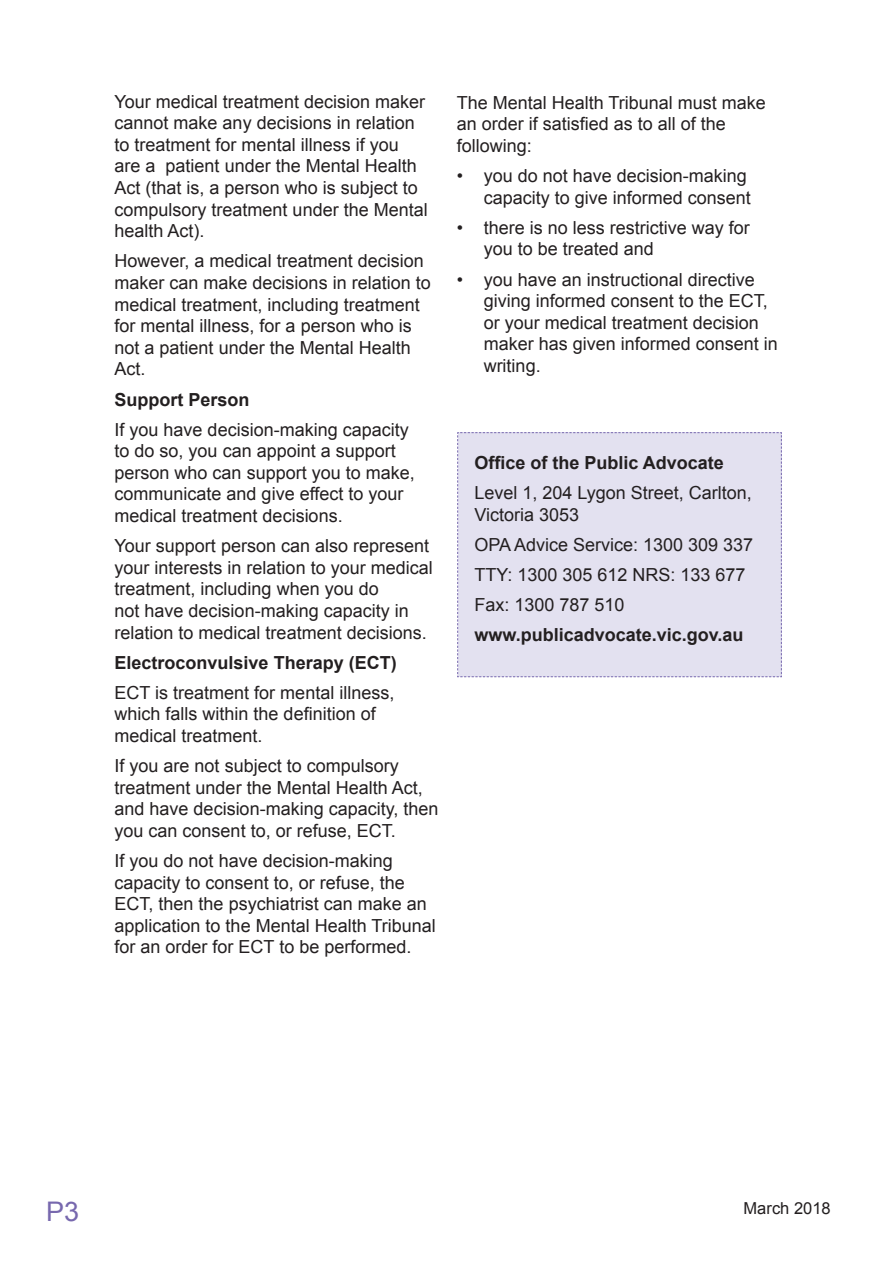
<style>
.page{position:relative;width:893px;height:1263px;background:#fff}
.page>*{position:absolute;margin:0;border:0;box-sizing:border-box;transform-origin:0 0}
.t1{font:27px "Arial";color:#7768ae}
.t2{font:18px/21.6px "Arial";color:#231f20}
.t3{font:700 18px "Arial";color:#231f20}
.t4{font:16.5px "Arial";color:#231f20}
</style>
<div class="page">
<div style="left:457px;top:432px;width:325px;height:245px;background:#e3e1f0"></div>
<p class="t2" style="left:115px;top:91px;width:315px">Your medical treatment decision maker cannot make any decisions in relation to treatment for mental illness if you are a patient under the Mental Health Act (that is, a person who is subject to compulsory treatment under the Mental health Act).</p>
<p class="t2" style="left:115px;top:250px;width:318px">However, a medical treatment decision maker can make decisions in relation to medical treatment, including treatment for mental illness, for a person who is not a patient under the Mental Health Act.</p>
<p class="t3" style="left:115px;top:387px;width:137px">Support Person</p>
<p class="t2" style="left:115px;top:419px;width:302px">If you have decision-making capacity to do so, you can appoint a support person who can support you to make, communicate and give effect to your medical treatment decisions.</p>
<p class="t2" style="left:115px;top:535px;width:320px">Your support person can also represent your interests in relation to your medical treatment, including when you do<br>not have decision-making capacity in relation to medical treatment decisions.</p>
<p class="t3" style="left:115px;top:650px;width:284px">Electroconvulsive Therapy (ECT)</p>
<p class="t2" style="left:115px;top:682px;width:281px">ECT is treatment for mental illness, which falls within the definition of medical treatment.</p>
<p class="t2" style="left:115px;top:755px;width:325px">If you are not subject to compulsory treatment under the Mental Health Act, and have decision-making capacity, then you can consent to, or refuse, ECT.</p>
<p class="t2" style="left:115px;top:850px;width:323px">If you do not have decision-making capacity to consent to, or refuse, the ECT, then the psychiatrist can make an application to the Mental Health Tribunal for an order for ECT to be performed.</p>
<p class="t2" style="left:457px;top:92px;width:311px">The Mental Health Tribunal must make an order if satisfied as to all of the following:</p>
<p class="t2" style="left:457px;top:165px;width:296px;text-align:right">• you do not have decision-making capacity to give informed consent</p>
<p class="t2" style="left:484px;top:217px;width:268px;text-indent:-27px">• there is no less restrictive way for you to be treated and</p>
<p class="t2" style="left:484px;top:269px;width:296px;text-indent:-27px">• you have an instructional directive giving informed consent to the ECT, or your medical treatment decision maker has given informed consent in writing.</p>
<p class="t3" style="left:474px;top:450px;width:251px">Office of the Public Advocate</p>
<p class="t2" style="left:474px;top:482px;width:279px">Level 1, 204 Lygon Street, Carlton,<br>Victoria 3053</p>
<p class="t2" style="left:474px;top:534px;width:280px">OPA Advice Service: 1300 309 337</p>
<p class="t2" style="left:474px;top:564px;width:273px">TTY: 1300 305 612 NRS: 133 677</p>
<p class="t2" style="left:474px;top:594px;width:152px">Fax: 1300 787 510</p>
<p class="t3" style="left:474px;top:623px;width:271px">www.publicadvocate.vic.gov.au</p>
<p class="t1" style="left:46px;top:1194px;width:35px">P3</p>
<p class="t4" style="left:744px;top:1197px;width:89px">March 2018</p>
</div>
